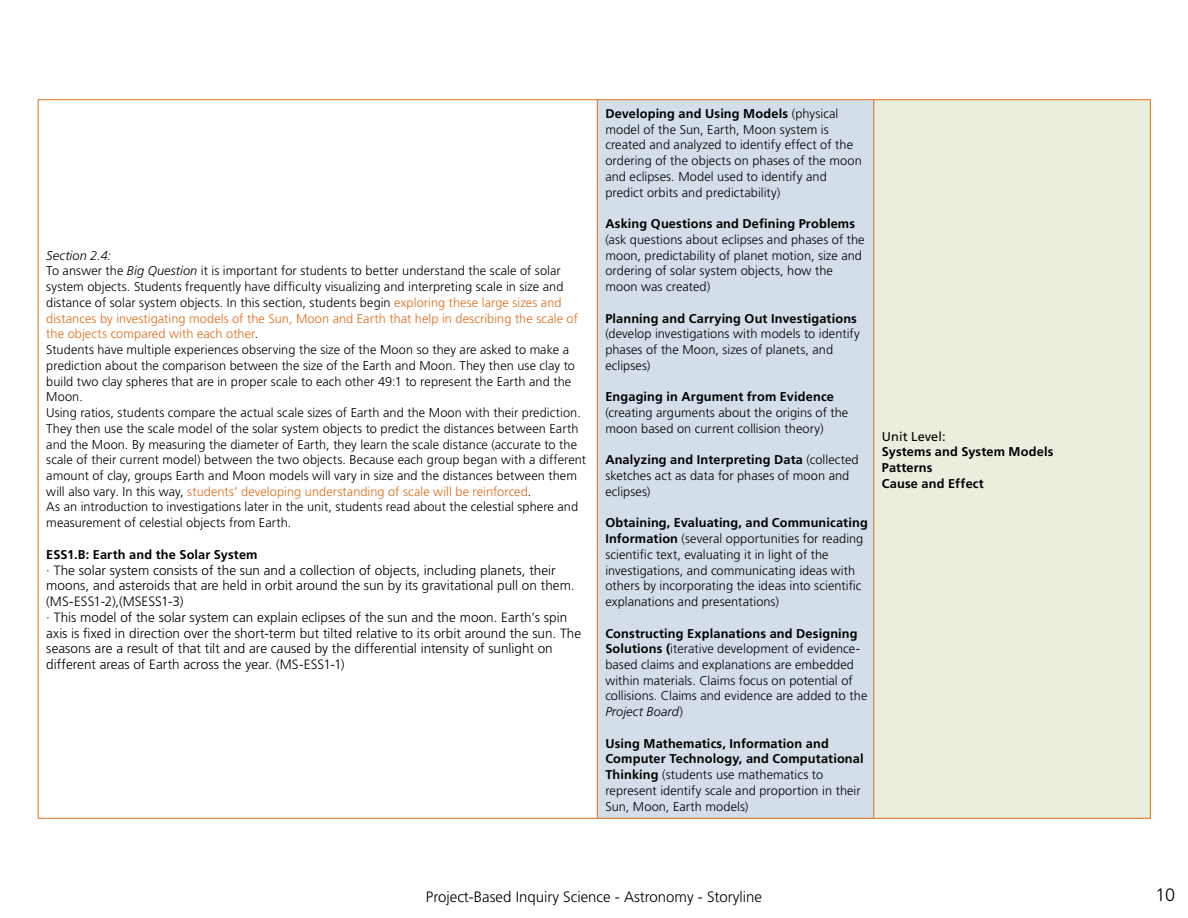
<style>
.page{position:relative;width:1188px;height:918px;background:#fff}
.page>*{position:absolute;margin:0;border:0;box-sizing:border-box;transform-origin:0 0}
.t1{font:300 18px "Frutiger";color:#000}
.t2{font:300 15px "Frutiger";color:#000}
.t3{font:300 13.5px/15.8px "Frutiger";color:#000}
.t4{font:300 12.75px/15.8px "Frutiger";letter-spacing:.005em;color:#000}
.t5{font:700 12.75px/15.8px "Frutiger";letter-spacing:.01em;color:#000}
.t6{font:12.75px "Frutiger";letter-spacing:.01em;color:#000}
.s1{font-style:italic}
.s2{color:#dd6e1d}
.s3{font-weight:700}
</style>
<div class="page">
<div style="left:597px;top:100px;width:277px;height:718px;background:#d3dee8"></div>
<div style="left:874px;top:100px;width:276px;height:718px;background:#e9efdc"></div>
<hr style="left:597px;top:818px;width:277px;height:1px;background:#dd6e1d">
<hr style="left:874px;top:818px;width:277px;height:1px;background:#dd6e1d">
<hr style="left:38px;top:99px;width:556px;height:1px;background:#dd6e1d">
<hr style="left:38px;top:100px;width:1px;height:718px;background:#dd6e1d">
<hr style="left:38px;top:818px;width:556px;height:1px;background:#dd6e1d">
<hr style="left:597px;top:99px;width:277px;height:1px;background:#dd6e1d">
<hr style="left:874px;top:99px;width:277px;height:1px;background:#dd6e1d">
<hr style="left:597px;top:100px;width:1px;height:718px;background:#dd6e1d">
<hr style="left:873px;top:100px;width:1px;height:718px;background:#dd6e1d">
<hr style="left:1150px;top:100px;width:1px;height:718px;background:#dd6e1d">
<p class="t4" style="left:46px;top:247px;width:541px"><span class="s1">Section 2.4:<br></span>To answer the <span class="s1">Big Question</span> it is important for students to better understand the scale of solar system objects. Students frequently have difficulty visualizing and interpreting scale in size and distance of solar system objects. In this section, students begin <span class="s2">exploring these large sizes and distances by investigating models of the Sun, Moon and Earth that help in describing the scale of the objects compared with each other</span>.<br>Students have multiple experiences observing the size of the Moon so they are asked to make a prediction about the comparison between the size of the Earth and Moon. They then use clay to build two clay spheres that are in proper scale to each other 49:1 to represent the Earth and the Moon.<br>Using ratios, students compare the actual scale sizes of Earth and the Moon with their prediction.<br>They then use the scale model of the solar system objects to predict the distances between Earth and the Moon. By measuring the diameter of Earth, they learn the scale distance (accurate to the scale of their current model) between the two objects. Because each group began with a different amount of clay, groups Earth and Moon models will vary in size and the distances between them will also vary. In this way, <span class="s2">students’ developing understanding of scale will be reinforced</span>.<br>As an introduction to investigations later in the unit, students read about the celestial sphere and measurement of celestial objects from Earth.</p>
<p class="t5" style="left:46px;top:546px;width:213px">ESS1.B: Earth and the Solar System</p>
<p class="t3" style="left:46px;top:562px;width:536px">· The solar system consists of the sun and a collection of objects, including planets, their moons, and asteroids that are held in orbit around the sun by its gravitational pull on them. (MS-ESS1-2),(MSESS1-3)<br>· This model of the solar system can explain eclipses of the sun and the moon. Earth’s spin axis is fixed in direction over the short-term but tilted relative to its orbit around the sun. The seasons are a result of that tilt and are caused by the differential intensity of sunlight on different areas of Earth across the year. (MS-ESS1-1)</p>
<p class="t4" style="left:605px;top:105px;width:258px"><span class="s3">Developing and Using Models</span> (physical model of the Sun, Earth, Moon system is created and analyzed to identify effect of the ordering of the objects on phases of the moon and eclipses. Model used to identify and predict orbits and predictability)</p>
<p class="t5" style="left:605px;top:216px;width:251px">Asking Questions and Defining Problems</p>
<p class="t4" style="left:605px;top:231px;width:261px">(ask questions about eclipses and phases of the moon, predictability of planet motion, size and ordering of solar system objects, how the moon was created)</p>
<p class="t5" style="left:605px;top:310px;width:253px">Planning and Carrying Out Investigations</p>
<p class="t4" style="left:605px;top:326px;width:256px">(develop investigations with models to identify phases of the Moon, sizes of planets, and eclipses)</p>
<p class="t5" style="left:605px;top:389px;width:230px">Engaging in Argument from Evidence</p>
<p class="t4" style="left:605px;top:405px;width:244px">(creating arguments about the origins of the moon based on current collision theory)</p>
<p class="t4" style="left:605px;top:452px;width:255px"><span class="s3">Analyzing and Interpreting Data</span> (collected sketches act as data for phases of moon and eclipses)</p>
<p class="t4" style="left:605px;top:515px;width:264px"><span class="s3">Obtaining, Evaluating, and Communicating Information</span> (several opportunities for reading scientific text, evaluating it in light of the investigations, and communicating ideas with others by incorporating the ideas into scientific explanations and presentations)</p>
<p class="t4" style="left:605px;top:625px;width:264px"><span class="s3">Constructing Explanations and Designing Solutions (</span>iterative development of evidence&shy;based claims and explanations are embedded within materials. Claims focus on potential of collisions. Claims and evidence are added to the <span class="s1">Project Board</span>)</p>
<p class="t4" style="left:605px;top:735px;width:260px"><span class="s3">Using Mathematics, Information and Computer Technology, and Computational Thinking</span> (students use mathematics to represent identify scale and proportion in their Sun, Moon, Earth models)</p>
<p class="t6" style="left:882px;top:429px;width:65px">Unit Level:</p>
<p class="t5" style="left:882px;top:444px;width:173px">Systems and System Models<br>Patterns<br>Cause and Effect</p>
<p class="t2" style="left:426px;top:888px;width:338px">Project-Based Inquiry Science - Astronomy - Storyline</p>
<h1 class="t1" style="left:1156px;top:884px;width:21px">10</h1>
</div>
